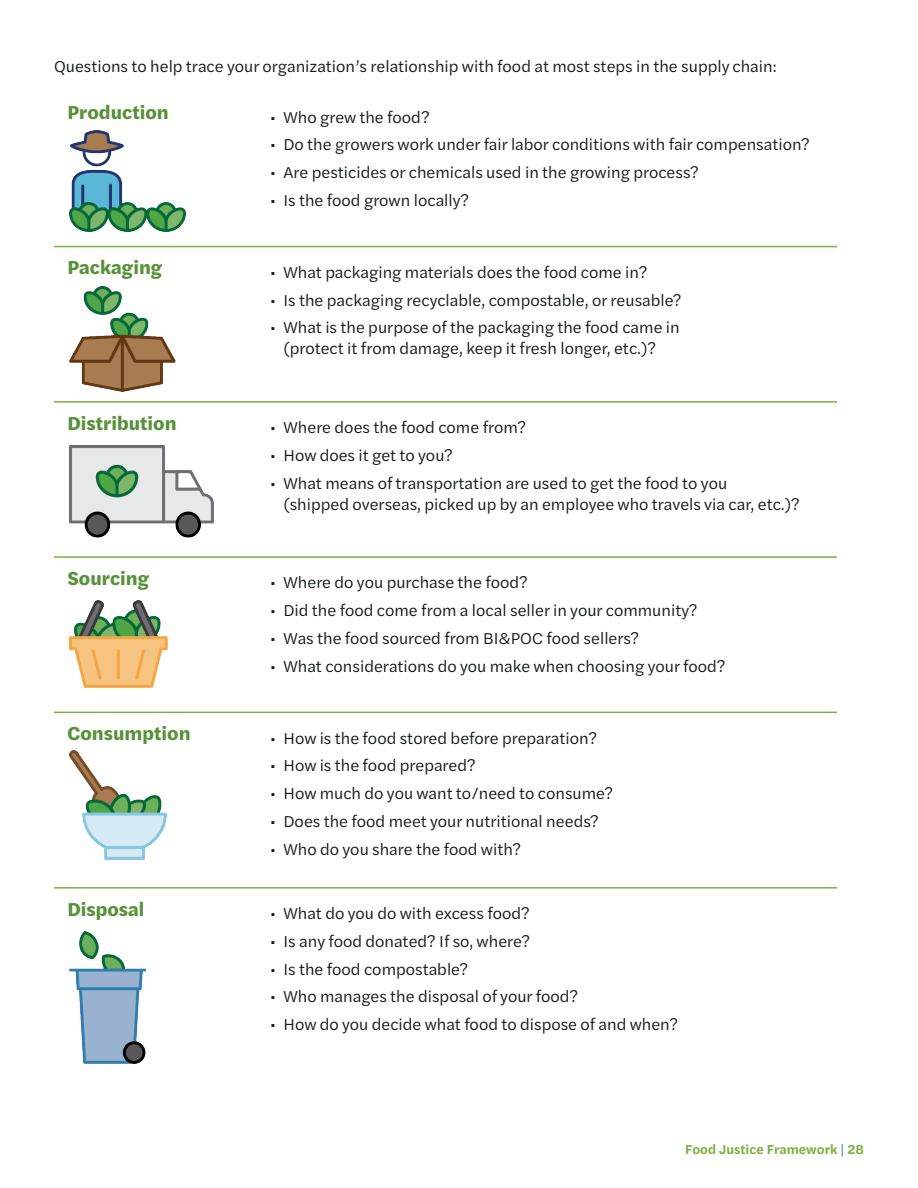
<style>
.page{position:relative;width:918px;height:1188px;background:#fff}
.page>*{position:absolute;margin:0;border:0;box-sizing:border-box;transform-origin:0 0}
.t1{font:700 19.5px "Halyard Text";color:#579139}
.t2{font:16.5px/21px "Halyard Text";color:#121818}
.t3{font:600 13.5px "Halyard Text";color:#7ab23e}
.s1{font-weight:300;color:#116695}
</style>
<div class="page">
<hr style="left:54px;top:246px;width:216px;height:1px;background:#7ab23e">
<hr style="left:270px;top:246px;width:567px;height:1px;background:#7ab23e">
<hr style="left:54px;top:401px;width:216px;height:2px;background:#7ab23e">
<hr style="left:270px;top:401px;width:567px;height:2px;background:#7ab23e">
<hr style="left:54px;top:556px;width:216px;height:2px;background:#7ab23e">
<hr style="left:270px;top:556px;width:567px;height:2px;background:#7ab23e">
<hr style="left:54px;top:712px;width:216px;height:1px;background:#7ab23e">
<hr style="left:270px;top:712px;width:567px;height:1px;background:#7ab23e">
<hr style="left:54px;top:887px;width:216px;height:2px;background:#7ab23e">
<hr style="left:270px;top:887px;width:567px;height:2px;background:#7ab23e">
<img style="left:69px;top:751px;width:97px;height:109px">
<img style="left:69px;top:932px;width:76px;height:131px">
<img style="left:69px;top:446px;width:145px;height:91px">
<img style="left:69px;top:286px;width:106px;height:106px">
<img style="left:69px;top:130px;width:117px;height:102px">
<img style="left:69px;top:600px;width:99px;height:88px">
<p class="t2" style="left:54px;top:55px;width:724px">Questions to help trace your organization’s relationship with food at most steps in the supply chain:</p>
<p class="t1" style="left:68px;top:98px;width:103px">Production</p>
<p class="t2" style="left:270px;top:106px;width:161px">• Who grew the food?</p>
<p class="t2" style="left:270px;top:133px;width:541px">• Do the growers work under fair labor conditions with fair compensation?</p>
<p class="t2" style="left:270px;top:161px;width:430px">• Are pesticides or chemicals used in the growing process?</p>
<p class="t2" style="left:270px;top:189px;width:200px">• Is the food grown locally?</p>
<p class="t1" style="left:68px;top:253px;width:96px">Packaging</p>
<p class="t2" style="left:270px;top:261px;width:379px">• What packaging materials does the food come in?</p>
<p class="t2" style="left:270px;top:289px;width:413px">• Is the packaging recyclable, compostable, or reusable?</p>
<p class="t2" style="left:284px;top:316px;width:398px;text-indent:-14px">• What is the purpose of the packaging the food came in (protect it from damage, keep it fresh longer, etc.)?</p>
<p class="t1" style="left:68px;top:408px;width:111px">Distribution</p>
<p class="t2" style="left:270px;top:416px;width:258px">• Where does the food come from?</p>
<p class="t2" style="left:270px;top:444px;width:184px">• How does it get to you?</p>
<p class="t2" style="left:284px;top:472px;width:518px;text-indent:-14px">• What means of transportation are used to get the food to you<br>(shipped overseas, picked up by an employee who travels via car, etc.)?</p>
<p class="t1" style="left:68px;top:563px;width:83px">Sourcing</p>
<p class="t2" style="left:270px;top:571px;width:259px">• Where do you purchase the food?</p>
<p class="t2" style="left:270px;top:599px;width:429px">• Did the food come from a local seller in your community?</p>
<p class="t2" style="left:270px;top:627px;width:371px">• Was the food sourced from BI&amp;POC food sellers?</p>
<p class="t2" style="left:270px;top:655px;width:457px">• What considerations do you make when choosing your food?</p>
<p class="t1" style="left:68px;top:719px;width:125px">Consumption</p>
<p class="t2" style="left:270px;top:727px;width:328px">• How is the food stored before preparation?</p>
<p class="t2" style="left:270px;top:754px;width:207px">• How is the food prepared?</p>
<p class="t2" style="left:270px;top:782px;width:345px">• How much do you want to/need to consume?</p>
<p class="t2" style="left:270px;top:810px;width:330px">• Does the food meet your nutritional needs?</p>
<p class="t2" style="left:270px;top:838px;width:253px">• Who do you share the food with?</p>
<p class="t1" style="left:68px;top:894px;width:78px">Disposal</p>
<p class="t2" style="left:270px;top:902px;width:261px">• What do you do with excess food?</p>
<p class="t2" style="left:270px;top:930px;width:261px">• Is any food donated? If so, where?</p>
<p class="t2" style="left:270px;top:958px;width:199px">• Is the food compostable?</p>
<p class="t2" style="left:270px;top:985px;width:310px">• Who manages the disposal of your food?</p>
<p class="t2" style="left:270px;top:1013px;width:410px">• How do you decide what food to dispose of and when?</p>
<p class="t3" style="left:685px;top:1140px;width:180px">Food Justice Framework <span class="s1">|</span> 28</p>
</div>
